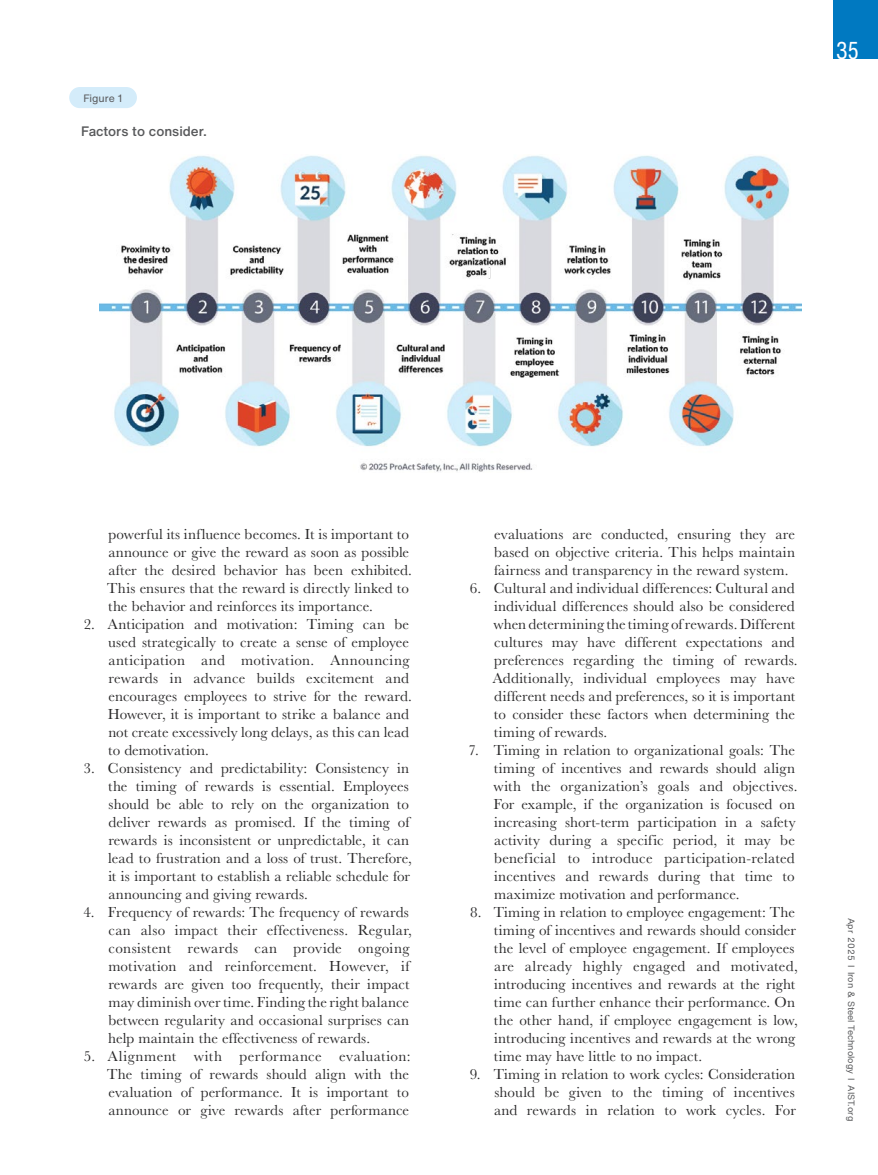
<style>
.page{position:relative;width:878px;height:1175px;background:#fff}
.page>*{position:absolute;margin:0;border:0;box-sizing:border-box;transform-origin:0 0}
.t1{font:24px "Helvetica Now Text Cn";color:#fff}
.t2{font:15px/18px "Baskerville URW";letter-spacing:.01em;color:#292829}
.t3{font:500 13.5px "Helvetica Now Text";color:#58595b}
.t4{font:10.5px "Helvetica Now Text";color:#58595b}
.t5{font:9px "Helvetica Now Text";color:#58595b}
</style>
<div class="page">
<div style="left:832px;top:0;width:46px;height:58px;background:#0079c1"></div>
<img style="left:99px;top:155px;width:702px;height:317px">
<div style="left:69px;top:87px;width:68px;height:21px;background:#d4ecfa;border-radius:11px"></div>
<p class="t4" style="left:83px;top:90px;width:41px">Figure 1</p>
<p class="t3" style="left:81px;top:121px;width:127px">Factors to consider.</p>
<h1 class="t1" style="left:836px;top:34px;width:24px">35</h1>
<p class="t2" style="left:107px;top:524px;width:306px">powerful its influence becomes. It is important to announce or give the reward as soon as possible after the desired behavior has been exhibited.<br>This ensures that the reward is directly linked to the behavior and reinforces its importance.</p>
<p class="t2" style="left:108px;top:614px;width:306px;text-indent:-24px">2. Anticipation and motivation: Timing can be used strategically to create a sense of employee anticipation and motivation. Announcing rewards in advance builds excitement and encourages employees to strive for the reward.<br>However, it is important to strike a balance and not create excessively long delays, as this can lead to demotivation.</p>
<p class="t2" style="left:108px;top:758px;width:305px;text-indent:-25px">3. Consistency and predictability: Consistency in the timing of rewards is essential. Employees should be able to rely on the organization to deliver rewards as promised. If the timing of rewards is inconsistent or unpredictable, it can lead to frustration and a loss of trust. Therefore, it is important to establish a reliable schedule for announcing and giving rewards.</p>
<p class="t2" style="left:108px;top:902px;width:305px;text-indent:-25px">4. Frequency of rewards: The frequency of rewards can also impact their effectiveness. Regular, consistent rewards can provide ongoing motivation and reinforcement. However, if rewards are given too frequently, their impact may diminish over time. Finding the right balance between regularity and occasional surprises can help maintain the effectiveness of rewards.</p>
<p class="t2" style="left:107px;top:1046px;width:305px;text-align:justify;text-indent:-23px">5. Alignment with performance evaluation:<br>The timing of rewards should align with the evaluation of performance. It is important to announce or give rewards after performance</p>
<p class="t2" style="left:494px;top:524px;width:302px;text-align:justify">evaluations are conducted, ensuring they are based on objective criteria. This helps maintain fairness and transparency in the reward system.</p>
<p class="t2" style="left:493px;top:578px;width:306px;text-indent:-23px">6. Cultural and individual differences: Cultural and individual differences should also be considered when determining the timing of rewards. Different cultures may have different expectations and preferences regarding the timing of rewards.<br>Additionally, individual employees may have different needs and preferences, so it is important to consider these factors when determining the timing of rewards.</p>
<p class="t2" style="left:493px;top:740px;width:305px;text-indent:-25px">7. Timing in relation to organizational goals: The timing of incentives and rewards should align with the organization’s goals and objectives.<br>For example, if the organization is focused on increasing short-term participation in a safety activity during a specific period, it may be beneficial to introduce participation-related incentives and rewards during that time to maximize motivation and performance.</p>
<p class="t2" style="left:494px;top:902px;width:305px;text-indent:-24px">8. Timing in relation to employee engagement: The timing of incentives and rewards should consider the level of employee engagement. If employees are already highly engaged and motivated, introducing incentives and rewards at the right time can further enhance their performance. On the other hand, if employee engagement is low, introducing incentives and rewards at the wrong time may have little to no impact.</p>
<p class="t2" style="left:494px;top:1064px;width:303px;text-align:justify;text-indent:-24px">9. Timing in relation to work cycles: Consideration should be given to the timing of incentives and rewards in relation to work cycles. For</p>
<p class="t5" style="left:858px;top:917px;width:205px;rotate:90deg">Apr 2025 I Iron &amp; Steel Technology I AIST.org</p>
</div>
